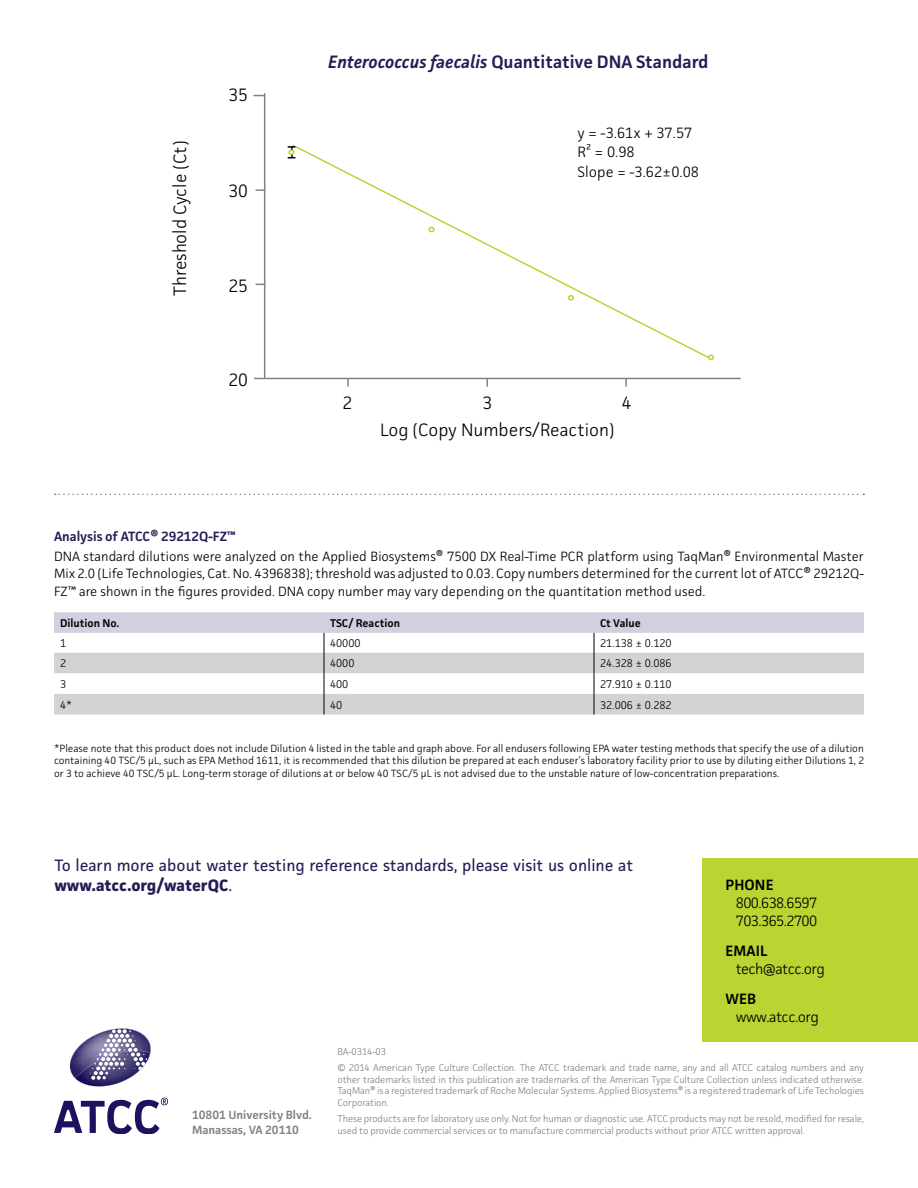
<style>
.page{position:relative;width:918px;height:1188px;background:#fff}
.page>*{position:absolute;margin:0;border:0;box-sizing:border-box;transform-origin:0 0}
.t1{font:300 18px "Facit";color:#000}
.t2{font:600 18px "Facit";color:#221e55}
.t3{font:16.5px/19.8px "Facit";color:#221e55}
.t4{font:300 15px/18px "Facit";letter-spacing:-.04em;color:#000}
.t5{font:300 15px/19.5px "Facit";color:#000}
.t6{font:600 15px "Facit";letter-spacing:.01em;color:#000}
.t7{font:300 13.5px/17.2px "Facit";color:#000;text-align:justify}
.t8{font:600 13.5px "Facit";color:#221e55}
.t9{font:600 12px/14.4px "Facit";color:#808285}
.t10{font:300 11.25px "Facit";color:#000}
.t11{font:600 11.25px "Facit";color:#000}
.t12{font:300 10.5px/12.6px "Facit";color:#000;text-align:justify}
.t13{font:300 9.75px/11.7px "Facit";letter-spacing:-.01em;color:#808285}
.s1{font-style:italic}
.s2{font-weight:700}
</style>
<div class="page">
<svg style="left:70px;top:1028px;width:81px;height:58px"></svg>
<svg style="left:54px;top:1098px;width:114px;height:36px"></svg>
<div style="left:702px;top:859px;width:216px;height:183px;background:#bad532"></div>
<svg style="left:54px;top:612px;width:810px;height:103px"></svg>
<svg style="left:291px;top:144px;width:419px;height:215px"></svg>
<svg style="left:428px;top:227px;width:7px;height:5px"></svg>
<svg style="left:568px;top:295px;width:6px;height:6px"></svg>
<svg style="left:708px;top:355px;width:6px;height:5px"></svg>
<svg style="left:288px;top:146px;width:7px;height:12px"></svg>
<div style="left:288px;top:149px;width:7px;height:6px;border:2px solid #bad532;border-radius:50%"></div>
<hr style="left:264px;top:93px;width:1px;height:285px;background:#808285">
<hr style="left:254px;top:378px;width:487px;height:1px;background:#808285">
<svg style="left:256px;top:189px;width:8px;height:2px"></svg>
<svg style="left:347px;top:379px;width:2px;height:8px"></svg>
<svg style="left:625px;top:379px;width:2px;height:8px"></svg>
<svg style="left:55px;top:494px;width:809px;height:1px"></svg>
<h1 class="t1" style="left:169px;top:296px;width:157px;rotate:-90deg">Threshold Cycle (Ct)</h1>
<h1 class="t1" style="left:228px;top:84px;width:21px">35</h1>
<h1 class="t1" style="left:228px;top:179px;width:21px">30</h1>
<h1 class="t1" style="left:228px;top:274px;width:21px">25</h1>
<h1 class="t1" style="left:228px;top:369px;width:21px">20</h1>
<h1 class="t2" style="left:328px;top:50px;width:382px"><span class="s1">Enterococcus faecalis</span> Quantitative DNA Standard</h1>
<h3 class="t5" style="left:578px;top:123px;width:123px">y = -3.61x + 37.57<br>R² = 0.98<br>Slope = -3.62±0.08</h3>
<h1 class="t1" style="left:342px;top:391px;width:11px">2</h1>
<h1 class="t1" style="left:482px;top:391px;width:11px">3</h1>
<h1 class="t1" style="left:622px;top:391px;width:11px">4</h1>
<h1 class="t1" style="left:380px;top:418px;width:236px">Log (Copy Numbers/Reaction)</h1>
<h3 class="t8" style="left:54px;top:528px;width:183px">Analysis of ATCC® 29212Q-FZ™</h3>
<p class="t7" style="left:54px;top:548px;width:811px">DNA standard dilutions were analyzed on the Applied Biosystems® 7500 DX Real-Time PCR platform using TaqMan® Environmental Master Mix 2.0 (Life Technologies, Cat. No. 4396838); threshold was adjusted to 0.03. Copy numbers determined for the current lot of ATCC® 29212Q-FZ™ are shown in the figures provided. DNA copy number may vary depending on the quantitation method used.</p>
<p class="t11" style="left:60px;top:616px;width:61px">Dilution No.</p>
<p class="t11" style="left:330px;top:616px;width:72px">TSC/ Reaction</p>
<p class="t11" style="left:600px;top:616px;width:42px">Ct Value</p>
<p class="t10" style="left:60px;top:636px;width:8px">1</p>
<p class="t10" style="left:330px;top:636px;width:32px">40000</p>
<p class="t10" style="left:600px;top:636px;width:73px">21.138 ± 0.120</p>
<p class="t10" style="left:60px;top:656px;width:8px">2</p>
<p class="t10" style="left:330px;top:656px;width:26px">4000</p>
<p class="t10" style="left:600px;top:656px;width:73px">24.328 ± 0.086</p>
<p class="t10" style="left:60px;top:677px;width:8px">3</p>
<p class="t10" style="left:330px;top:677px;width:20px">400</p>
<p class="t10" style="left:600px;top:677px;width:73px">27.910 ± 0.110</p>
<p class="t10" style="left:60px;top:698px;width:14px">4*</p>
<p class="t10" style="left:330px;top:698px;width:14px">40</p>
<p class="t10" style="left:600px;top:698px;width:73px">32.006 ± 0.282</p>
<p class="t12" style="left:54px;top:742px;width:812px">*Please note that this product does not include Dilution 4 listed in the table and graph above. For all endusers following EPA water testing methods that specify the use of a dilution containing 40 TSC/5 µL, such as EPA Method 1611, it is recommended that this dilution be prepared at each enduser’s laboratory facility prior to use by diluting either Dilutions 1, 2 or 3 to achieve 40 TSC/5 µL. Long-term storage of dilutions at or below 40 TSC/5 µL is not advised due to the unstable nature of low-concentration preparations.</p>
<h2 class="t3" style="left:54px;top:855px;width:581px">To learn more about water testing reference standards, please visit us online at <span class="s2">www.atcc.org/waterQC</span>.</h2>
<h3 class="t6" style="left:725px;top:876px;width:50px">PHONE</h3>
<h3 class="t4" style="left:736px;top:894px;width:83px">800.638.6597<br>703.365.2700</h3>
<h3 class="t6" style="left:725px;top:942px;width:44px">EMAIL</h3>
<h3 class="t4" style="left:736px;top:960px;width:91px">tech@atcc.org</h3>
<h3 class="t6" style="left:725px;top:990px;width:32px">WEB</h3>
<h3 class="t4" style="left:736px;top:1008px;width:85px">www.atcc.org</h3>
<p class="t13" style="left:338px;top:1043px;width:528px;line-height:16.2px">BA-0314-03<br>© 2014 American Type Culture Collection. The ATCC trademark and trade name, any and all ATCC catalog numbers and any</p>
<p class="t13" style="left:338px;top:1073px;width:528px;text-align:justify">other trademarks listed in this publication are trademarks of the American Type Culture Collection unless indicated otherwise.<br>TaqMan® is a registered trademark of Roche Molecular Systems. Applied Biosystems® is a registered trademark of Life Techologies Corporation.</p>
<p class="t13" style="left:338px;top:1113px;width:528px">These products are for laboratory use only. Not for human or diagnostic use. ATCC products may not be resold, modified for resale, used to provide commercial services or to manufacture commercial products without prior ATCC written approval.</p>
<p class="t9" style="left:192px;top:1108px;width:121px">10801 University Blvd.<br>Manassas, VA 20110</p>
</div>
